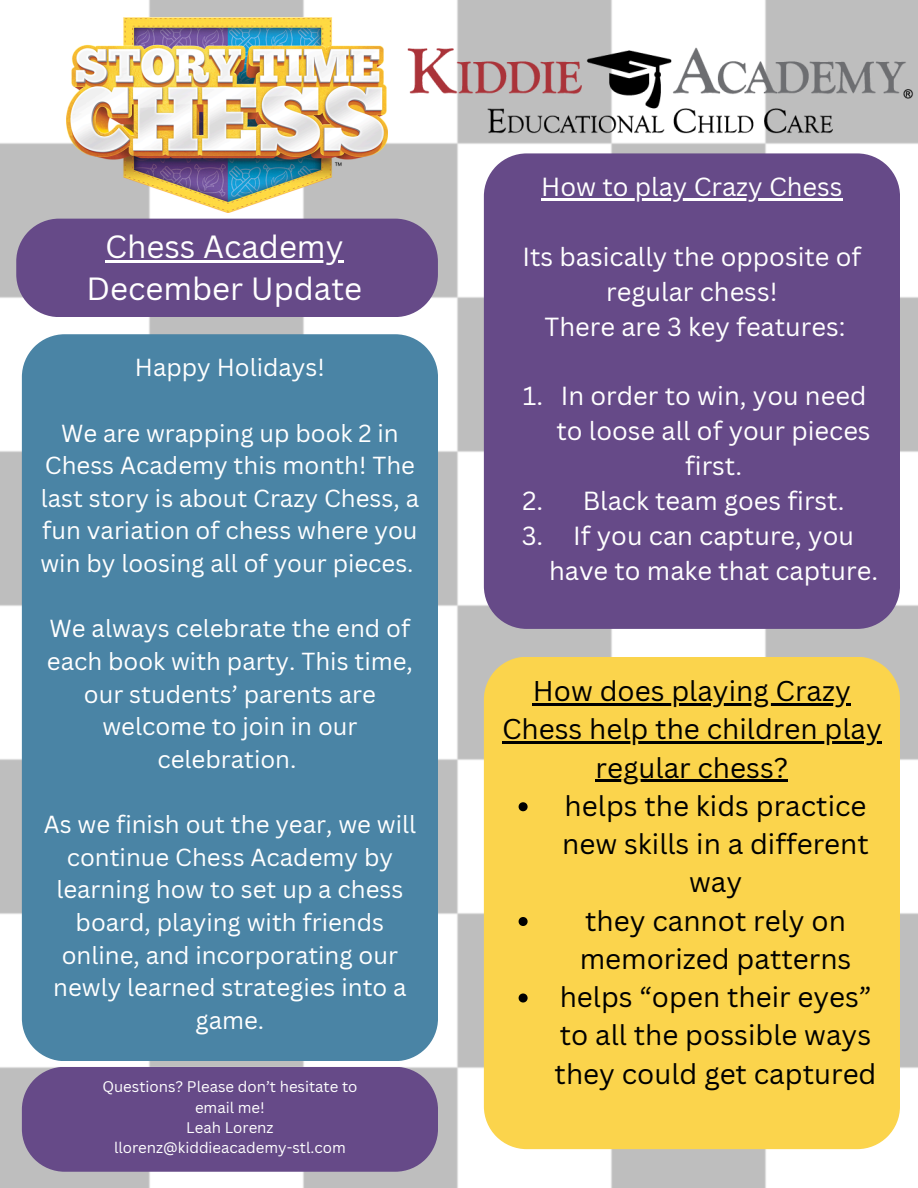
<style>
.page{position:relative;width:918px;height:1188px;background:#fff}
.page>*{position:absolute;margin:0;border:0;box-sizing:border-box;transform-origin:0 0}
.t1{font:31.2px/42.8px "Canva Sans";color:#fff;text-align:center}
.t2{font:27.75px/38.2px "Canva Sans";color:#000}
.t3{font:25.5px/34.8px "Canva Sans";color:#fff;text-align:center}
.t4{font:24px/32.7px "Canva Sans";color:#fff;text-align:center}
.t5{font:15px "Canva Sans";color:#fff}
</style>
<div class="page">
<img style="left:0;top:0;width:918px;height:1188px">
<img style="left:66px;top:18px;width:322px;height:194px">
<div style="left:22px;top:1067px;width:416px;height:105px;background:#664a88"></div>
<img style="left:404px;top:40px;width:514px;height:104px">
<div style="left:16px;top:219px;width:422px;height:98px;background:#664a88"></div>
<hr style="left:105px;top:260px;width:238px;height:2px;background:#fff">
<div style="left:484px;top:657px;width:416px;height:492px;background:#fbd44c"></div>
<hr style="left:533px;top:703px;width:318px;height:3px;background:#000">
<hr style="left:502px;top:742px;width:380px;height:2px;background:#000">
<hr style="left:596px;top:780px;width:192px;height:2px;background:#000">
<svg style="left:519px;top:802px;width:9px;height:9px"></svg>
<svg style="left:519px;top:917px;width:9px;height:9px"></svg>
<svg style="left:519px;top:994px;width:9px;height:9px"></svg>
<div style="left:22px;top:334px;width:416px;height:727px;background:#4a84a5"></div>
<div style="left:484px;top:153px;width:416px;height:476px;background:#664a88"></div>
<hr style="left:541px;top:198px;width:302px;height:3px;background:#fff">
<h2 class="t1" style="left:86px;top:224px;width:277px">Chess Academy<br>December Update</h2>
<h2 class="t4" style="left:135px;top:351px;width:191px">Happy Holidays!</h2>
<p class="t4" style="left:40px;top:416px;width:380px">We are wrapping up book 2 in<br>Chess Academy this month! The last story is about Crazy Chess, a fun variation of chess where you win by loosing all of your pieces.</p>
<p class="t4" style="left:47px;top:612px;width:368px">We always celebrate the end of each book with party. This time, our students’ parents are welcome to join in our celebration.</p>
<p class="t4" style="left:44px;top:807px;width:374px">As we finish out the year, we will continue Chess Academy by learning how to set up a chess board, playing with friends online, and incorporating our newly learned strategies into a game.</p>
<h3 class="t5" style="left:102px;top:1076px;width:257px">Questions? Please don’t hesitate to</h3>
<h3 class="t5" style="left:195px;top:1097px;width:71px">email me!</h3>
<h3 class="t5" style="left:186px;top:1117px;width:89px">Leah Lorenz</h3>
<h3 class="t5" style="left:114px;top:1137px;width:233px">llorenz@kiddieacademy-stl.com</h3>
<h2 class="t3" style="left:541px;top:169px;width:303px">How to play Crazy Chess</h2>
<p class="t3" style="left:522px;top:239px;width:340px">Its basically the opposite of regular chess!<br>There are 3 key features:</p>
<p class="t3" style="left:523px;top:378px;width:22px">1.</p>
<p class="t3" style="left:557px;top:378px;width:316px">In order to win, you need to loose all of your pieces first.</p>
<p class="t3" style="left:523px;top:483px;width:323px">2. Black team goes first.</p>
<p class="t3" style="left:573px;top:518px;width:282px">If you can capture, you</p>
<p class="t3" style="left:549px;top:552px;width:331px">have to make that capture.</p>
<p class="t3" style="left:522px;top:518px;width:23px">3.</p>
<h2 class="t2" style="left:533px;top:671px;width:320px">How does playing Crazy</h2>
<p class="t2" style="left:502px;top:709px;width:381px">Chess help the children play</p>
<p class="t2" style="left:562px;top:748px;width:308px;text-indent:33px">regular chess?<br>helps the kids practice new skills in a different</p>
<p class="t2" style="left:580px;top:862px;width:273px;text-align:center">way<br>they cannot rely on memorized patterns</p>
<h1 class="t2" style="left:560px;top:977px;width:313px">helps “open their eyes” to all the possible ways</h1>
<h1 class="t2" style="left:555px;top:1054px;width:323px">they could get captured</h1>
</div>
